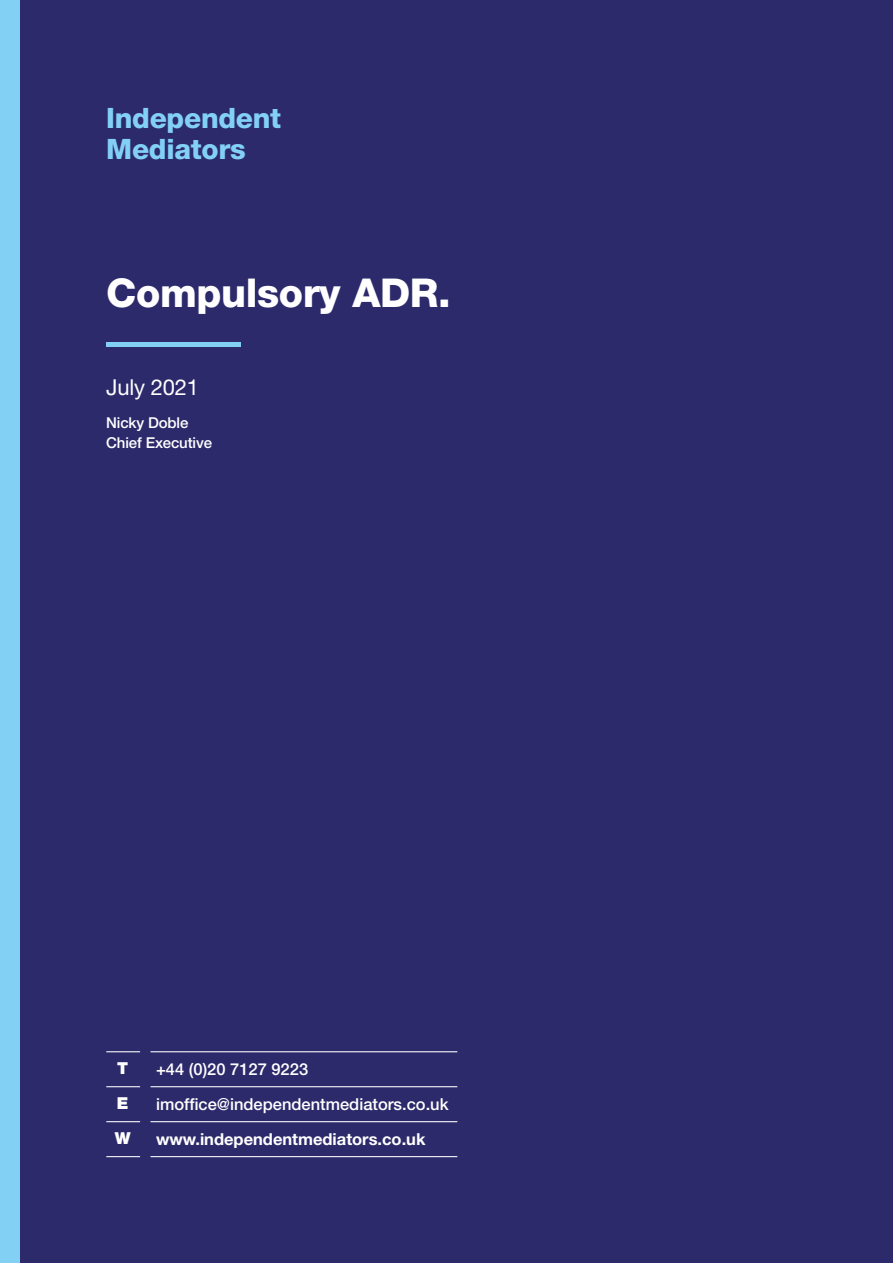
<style>
.page{position:relative;width:893px;height:1263px;background:#2c2a6b}
.page>*{position:absolute;margin:0;border:0;box-sizing:border-box;transform-origin:0 0}
.t1{font:800 39.75px "Helvetica Neue";letter-spacing:-.01em;color:#fff}
.t2{font:800 28.05px/31.3px "Helvetica Neue";letter-spacing:-.01em;color:#83d0f5}
.t3{font:21.9px "Helvetica Neue";letter-spacing:-.01em;color:#fff}
.t4{font:500 16.5px/35px "Helvetica Neue";color:#fff}
.t5{font:700 16.5px "Helvetica Neue";color:#fff}
.t6{font:900 16.5px/35px "Helvetica Neue";color:#fff}
.t7{font:500 15px/19.5px "Helvetica Neue";letter-spacing:-.01em;color:#fff}
</style>
<div class="page">
<div style="left:0;top:0;width:20px;height:1263px;background:#83d0f5"></div>
<div style="left:106px;top:342px;width:135px;height:5px;background:#83d0f5"></div>
<hr style="left:106px;top:1051px;width:34px;height:1px;background:#fff">
<hr style="left:106px;top:1086px;width:34px;height:1px;background:#fff">
<hr style="left:106px;top:1121px;width:34px;height:1px;background:#fff">
<hr style="left:106px;top:1156px;width:34px;height:1px;background:#fff">
<hr style="left:151px;top:1051px;width:306px;height:1px;background:#fff">
<hr style="left:151px;top:1086px;width:306px;height:1px;background:#fff">
<hr style="left:151px;top:1121px;width:306px;height:1px;background:#fff">
<hr style="left:151px;top:1156px;width:306px;height:1px;background:#fff">
<h2 class="t2" style="left:106px;top:102px;width:176px">Independent<br>Mediators</h2>
<h1 class="t1" style="left:106px;top:269px;width:346px">Compulsory ADR.</h1>
<h3 class="t3" style="left:106px;top:374px;width:94px">July 2021</h3>
<p class="t7" style="left:106px;top:413px;width:107px">Nicky Doble<br>Chief Executive</p>
<p class="t6" style="left:115px;top:1051px;width:17px">T<br>E<br>W</p>
<p class="t4" style="left:156px;top:1051px;width:294px">+44 (0)20 7127 9223 imoffice@independentmediators.co.uk</p>
<p class="t5" style="left:156px;top:1128px;width:271px">www.independentmediators.co.uk</p>
</div>
